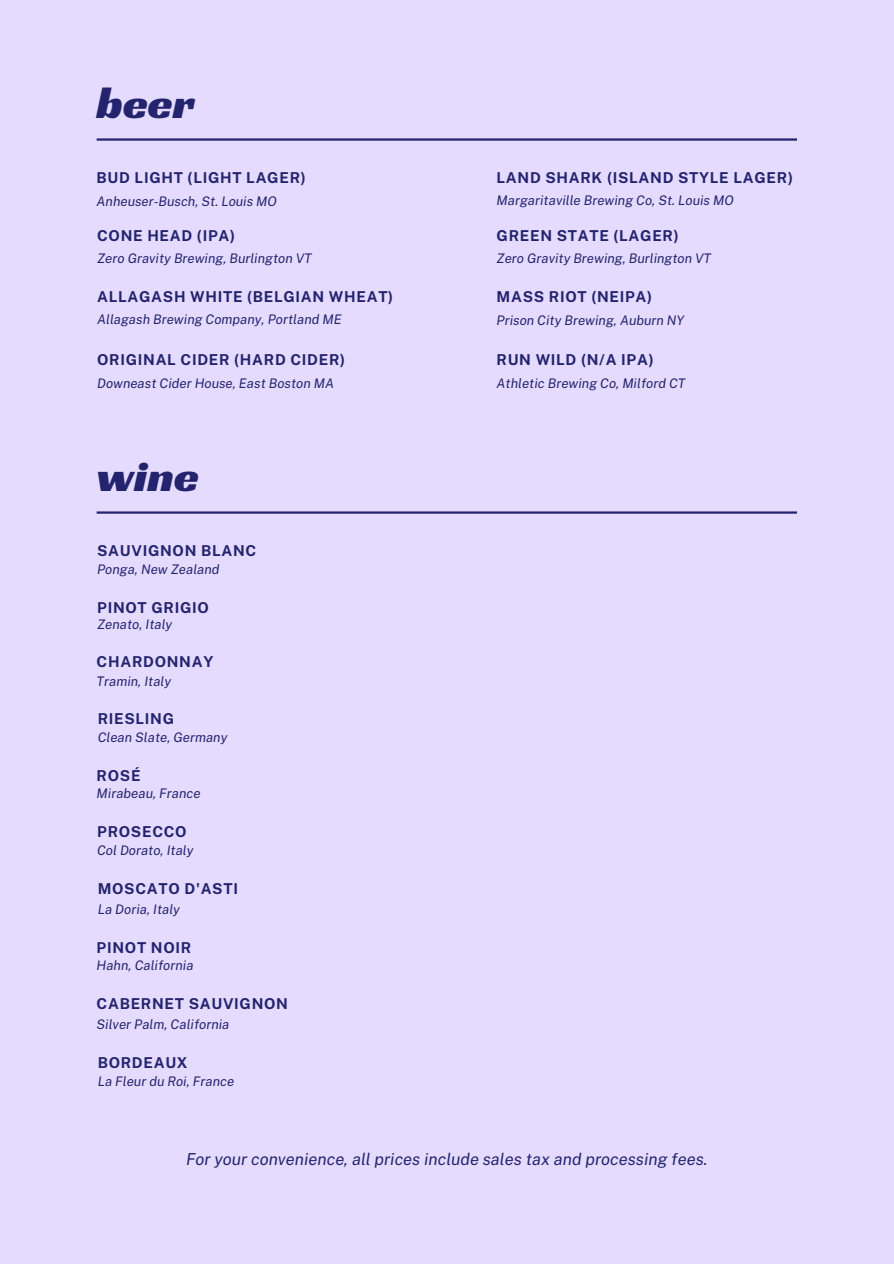
<style>
.page{position:relative;width:894px;height:1264px;background:#fff}
.page>*{position:absolute;margin:0;border:0;box-sizing:border-box;transform-origin:0 0}
.t1{font:45.3px "Racing Sans One";color:#24236d}
.t2{font:italic 16.5px "Public Sans";color:#24236d}
.t3{font:700 15px "Public Sans";letter-spacing:.05em;color:#24236d}
.t4{font:italic 13.2px "Public Sans";color:#24236d}
</style>
<div class="page">
<div style="left:0;top:0;width:893px;height:1263px;background:#e4dbff"></div>
<hr style="left:97px;top:138px;width:699px;height:3px;background:#24236d">
<hr style="left:97px;top:511px;width:699px;height:2px;background:#24236d">
<h1 class="t1" style="left:97px;top:74px;width:99px">beer</h1>
<h2 class="t3" style="left:97px;top:168px;width:211px">BUD LIGHT (LIGHT LAGER)</h2>
<p class="t4" style="left:97px;top:193px;width:182px">Anheuser-Busch, St. Louis MO</p>
<h2 class="t3" style="left:97px;top:227px;width:139px">CONE HEAD (IPA)</h2>
<p class="t4" style="left:97px;top:251px;width:216px">Zero Gravity Brewing, Burlington VT</p>
<h2 class="t3" style="left:97px;top:287px;width:297px">ALLAGASH WHITE (BELGIAN WHEAT)</h2>
<p class="t4" style="left:97px;top:311px;width:246px">Allagash Brewing Company, Portland ME</p>
<h2 class="t3" style="left:97px;top:351px;width:249px">ORIGINAL CIDER (HARD CIDER)</h2>
<p class="t4" style="left:97px;top:375px;width:238px">Downeast Cider House, East Boston MA</p>
<p class="t1" style="left:97px;top:447px;width:104px">wine</p>
<p class="t3" style="left:97px;top:542px;width:161px">SAUVIGNON BLANC</p>
<h2 class="t4" style="left:97px;top:561px;width:124px">Ponga, New Zealand</h2>
<p class="t3" style="left:97px;top:598px;width:113px">PINOT GRIGIO</p>
<h2 class="t4" style="left:97px;top:616px;width:77px">Zenato, Italy</h2>
<p class="t3" style="left:97px;top:653px;width:118px">CHARDONNAY</p>
<h2 class="t4" style="left:97px;top:673px;width:76px">Tramin, Italy</h2>
<p class="t3" style="left:98px;top:710px;width:78px">RIESLING</p>
<h2 class="t4" style="left:98px;top:729px;width:131px">Clean Slate, Germany</h2>
<h1 class="t3" style="left:97px;top:766px;width:45px">ROSÉ</h1>
<h2 class="t4" style="left:97px;top:785px;width:105px">Mirabeau, France</h2>
<p class="t3" style="left:97px;top:822px;width:91px">PROSECCO</p>
<h2 class="t4" style="left:97px;top:842px;width:98px">Col Dorato, Italy</h2>
<p class="t3" style="left:98px;top:879px;width:142px">MOSCATO D'ASTI</p>
<h2 class="t4" style="left:98px;top:901px;width:84px">La Doria, Italy</h2>
<p class="t3" style="left:97px;top:938px;width:96px">PINOT NOIR</p>
<h2 class="t4" style="left:97px;top:957px;width:98px">Hahn, California</h2>
<p class="t3" style="left:97px;top:994px;width:193px">CABERNET SAUVIGNON</p>
<h2 class="t4" style="left:97px;top:1016px;width:134px">Silver Palm, California</h2>
<p class="t3" style="left:98px;top:1053px;width:91px">BORDEAUX</p>
<h2 class="t4" style="left:98px;top:1073px;width:138px">La Fleur du Roi, France</h2>
<h2 class="t3" style="left:496px;top:168px;width:298px">LAND SHARK (ISLAND STYLE LAGER)</h2>
<p class="t4" style="left:496px;top:193px;width:238px">Margaritaville Brewing Co, St. Louis MO</p>
<h2 class="t3" style="left:496px;top:227px;width:184px">GREEN STATE (LAGER)</h2>
<p class="t4" style="left:496px;top:250px;width:216px">Zero Gravity Brewing, Burlington VT</p>
<h2 class="t3" style="left:496px;top:287px;width:157px">MASS RIOT (NEIPA)</h2>
<p class="t4" style="left:496px;top:312px;width:189px">Prison City Brewing, Auburn NY</p>
<h2 class="t3" style="left:496px;top:351px;width:159px">RUN WILD (N/A IPA)</h2>
<p class="t4" style="left:496px;top:375px;width:190px">Athletic Brewing Co, Milford CT</p>
<h3 class="t2" style="left:186px;top:1149px;width:522px">For your convenience, all prices include sales tax and processing fees.</h3>
</div>
